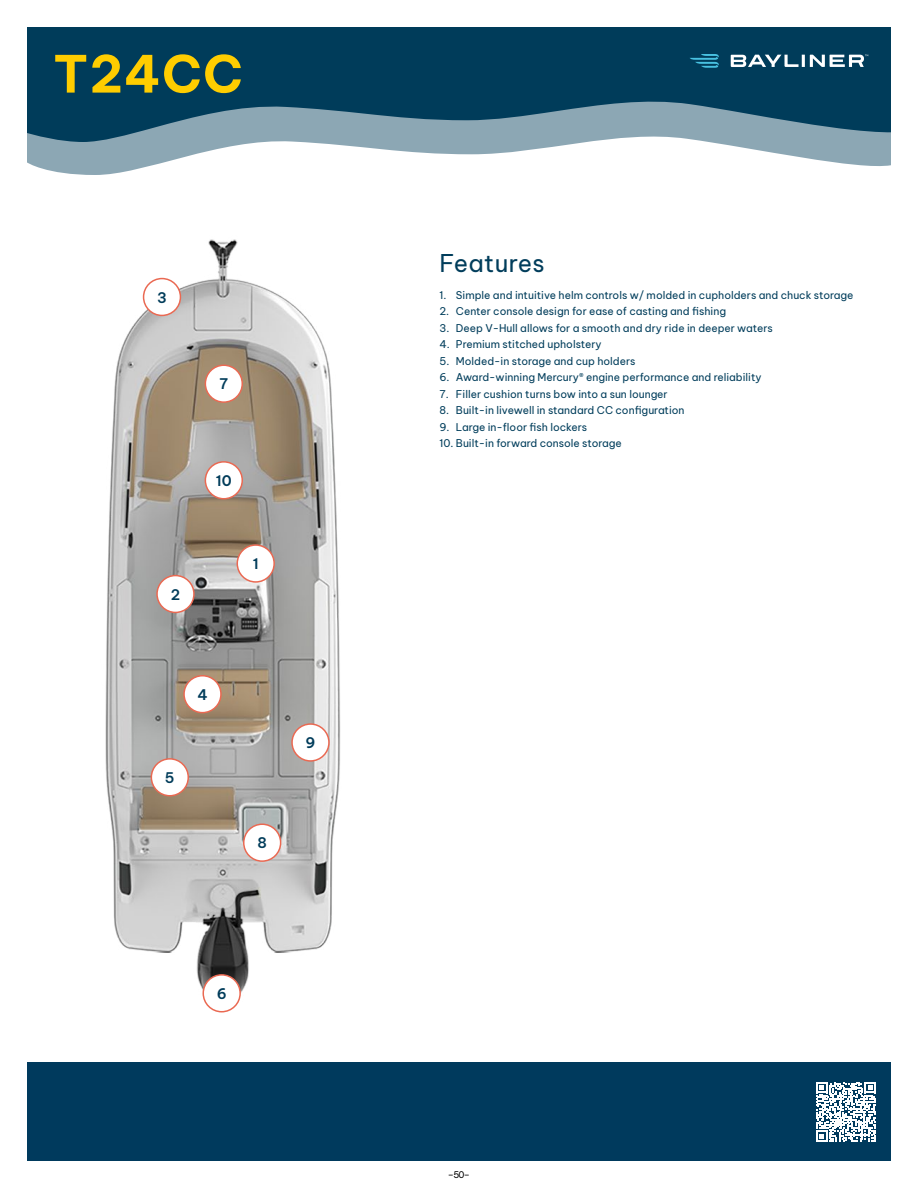
<style>
.page{position:relative;width:918px;height:1188px;background:#fff}
.page>*{position:absolute;margin:0;border:0;box-sizing:border-box;transform-origin:0 0}
.t1{font:700 51px "Be Vietnam Pro";letter-spacing:.025em;color:#ffcd00}
.SUBHEAD_-_N{font:24px "Be Vietnam Pro";letter-spacing:.015em;color:#013d5b}
.Layout_view{font:600 14.4px "Be Vietnam Pro";color:#003c5a}
.t2{font:10.5px "Be Vietnam Pro";color:#013d5b}
.t3{font:9px "Be Vietnam Pro";color:#000}
</style>
<div class="page">
<div style="left:27px;top:27px;width:864px;height:75px;background:#003c5a"></div>
<svg style="left:27px;top:102px;width:864px;height:73px;fill:#8ca7b4"></svg>
<div style="left:27px;top:1063px;width:864px;height:98px;background:#003a5d"></div>
<svg style="left:690px;top:54px;width:29px;height:14px"></svg>
<svg style="left:731px;top:55px;width:137px;height:12px"></svg>
<img style="left:105px;top:239px;width:236px;height:774px">
<div style="left:237px;top:545px;width:37px;height:37px;background:#fff;border-radius:50%"></div>
<div style="left:237px;top:544px;width:38px;height:39px;border:2px solid #ea6952;border-radius:50%"></div>
<div style="left:144px;top:279px;width:36px;height:36px;background:#fff;border-radius:50%"></div>
<div style="left:143px;top:278px;width:38px;height:38px;border:2px solid #ea6952;border-radius:50%"></div>
<div style="left:157px;top:576px;width:37px;height:36px;background:#fff;border-radius:50%"></div>
<div style="left:156px;top:575px;width:39px;height:38px;border:2px solid #ea6952;border-radius:50%"></div>
<div style="left:244px;top:824px;width:37px;height:37px;background:#fff;border-radius:50%"></div>
<div style="left:243px;top:823px;width:38px;height:39px;border:2px solid #ea6952;border-radius:50%"></div>
<div style="left:184px;top:676px;width:37px;height:37px;background:#fff;border-radius:50%"></div>
<div style="left:183px;top:675px;width:39px;height:38px;border:2px solid #ea6952;border-radius:50%"></div>
<div style="left:151px;top:759px;width:37px;height:37px;background:#fff;border-radius:50%"></div>
<div style="left:151px;top:758px;width:38px;height:38px;border:2px solid #ea6952;border-radius:50%"></div>
<div style="left:205px;top:365px;width:37px;height:37px;background:#fff;border-radius:50%"></div>
<div style="left:205px;top:364px;width:38px;height:39px;border:2px solid #ea6952;border-radius:50%"></div>
<div style="left:203px;top:975px;width:37px;height:37px;background:#fff;border-radius:50%"></div>
<div style="left:202px;top:974px;width:39px;height:38px;border:2px solid #ea6952;border-radius:50%"></div>
<svg style="left:816px;top:1082px;width:60px;height:60px"></svg>
<div style="left:292px;top:724px;width:37px;height:37px;background:#fff;border-radius:50%"></div>
<div style="left:291px;top:723px;width:39px;height:39px;border:2px solid #ea6952;border-radius:50%"></div>
<div style="left:205px;top:462px;width:37px;height:37px;background:#fff;border-radius:50%"></div>
<div style="left:205px;top:461px;width:38px;height:39px;border:2px solid #ea6952;border-radius:50%"></div>
<p class="t1" style="left:53px;top:30px;width:191px">T24CC</p>
<p class="Layout_view" style="left:157px;top:285px;width:11px">3</p>
<p class="Layout_view" style="left:171px;top:582px;width:11px">2</p>
<p class="Layout_view" style="left:220px;top:372px;width:10px">7</p>
<p class="Layout_view" style="left:216px;top:469px;width:18px">10</p>
<p class="Layout_view" style="left:253px;top:552px;width:7px">1</p>
<p class="Layout_view" style="left:197px;top:682px;width:12px">4</p>
<p class="Layout_view" style="left:165px;top:766px;width:11px">5</p>
<p class="Layout_view" style="left:257px;top:831px;width:11px">8</p>
<p class="Layout_view" style="left:306px;top:731px;width:11px">9</p>
<p class="Layout_view" style="left:217px;top:982px;width:11px">6</p>
<p class="SUBHEAD_-_N" style="left:439px;top:244px;width:107px">Features</p>
<p class="t2" style="left:439px;top:286px;width:416px">1. Simple and intuitive helm controls w/ molded in cupholders and chuck storage</p>
<p class="t2" style="left:439px;top:302px;width:288px">2. Center console design for ease of casting and fishing</p>
<p class="t2" style="left:439px;top:319px;width:335px">3. Deep V-Hull allows for a smooth and dry ride in deeper waters</p>
<p class="t2" style="left:439px;top:335px;width:164px">4. Premium stitched upholstery</p>
<p class="t2" style="left:439px;top:352px;width:198px">5. Molded-in storage and cup holders</p>
<p class="t2" style="left:439px;top:368px;width:324px">6. Award-winning Mercury® engine performance and reliability</p>
<p class="t2" style="left:439px;top:385px;width:230px">7. Filler cushion turns bow into a sun lounger</p>
<p class="t2" style="left:439px;top:401px;width:247px">8. Built-in livewell in standard CC configuration</p>
<p class="t2" style="left:439px;top:418px;width:149px">9. Large in-floor fish lockers</p>
<p class="t2" style="left:439px;top:434px;width:184px">10. Built-in forward console storage</p>
<p class="t3" style="left:448px;top:1167px;width:24px">–50–</p>
</div>
